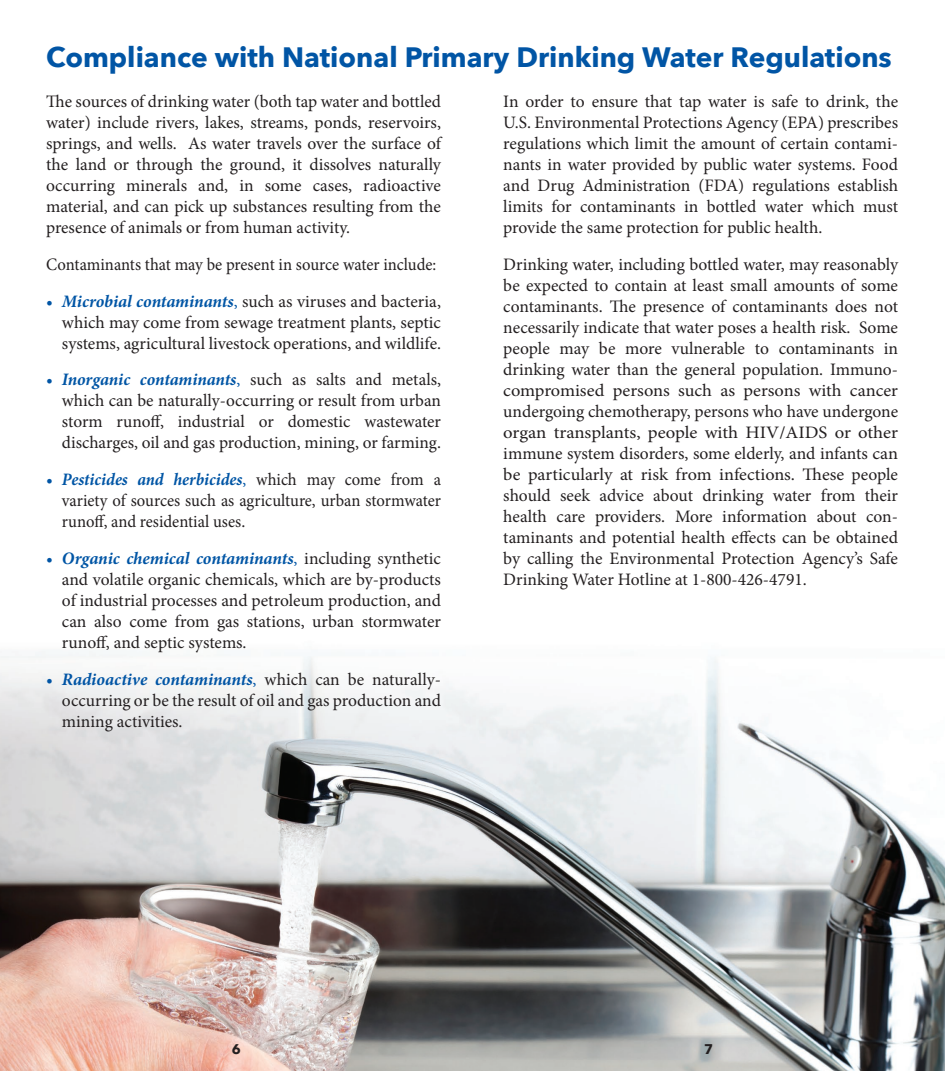
<style>
.page{position:relative;width:945px;height:1071px;background:#fff}
.page>*{position:absolute;margin:0;border:0;box-sizing:border-box;transform-origin:0 0}
.t1{font:700 28px "Avenir Next";color:#0155a5}
.t2{font:17.5px/21px "Minion Pro";color:#231f20;text-align:justify}
.t3{font:17.5px/21px "Minion Pro";color:#231f20;text-align:justify;scale:.95 1}
.t4{font:700 14px "Avenir Next";color:#231f20}
.s1{color:#0155a5}
.s2{font-weight:700;font-style:italic;color:#0155a5}
</style>
<div class="page">
<img style="left:0;top:651px;width:945px;height:420px">
<h1 class="t1" style="left:46px;top:33px;width:847px">Compliance with National Primary Drinking Water Regulations</h1>
<p class="t2" style="left:46px;top:91px;width:396px">The sources of drinking water (both tap water and bottled water) include rivers, lakes, streams, ponds, reservoirs, springs, and wells. As water travels over the surface of the land or through the ground, it dissolves naturally occurring minerals and, in some cases, radioactive material, and can pick up substances resulting from the presence of animals or from human activity.</p>
<p class="t3" style="left:46px;top:254px;width:412px">Contaminants that may be present in source water include:</p>
<p class="t2" style="left:62px;top:291px;width:381px;text-indent:-16px"><span class="s1">•</span> <span class="s2">Microbial contaminants</span><span class="s1">,</span> such as viruses and bacteria, which may come from sewage treatment plants, septic systems, agricultural livestock operations, and wildlife.</p>
<p class="t2" style="left:62px;top:369px;width:381px;text-indent:-16px"><span class="s1">•</span> <span class="s2">Inorganic contaminants</span><span class="s1">,</span> such as salts and metals, which can be naturally-occurring or result from urban storm runoff, industrial or domestic wastewater discharges, oil and gas production, mining, or farming.</p>
<p class="t3" style="left:62px;top:469px;width:400px;text-indent:-16px"><span class="s1">•</span> <span class="s2">Pesticides and herbicides</span><span class="s1">,</span> which may come from a variety of sources such as agriculture, urban stormwater runoff, and residential uses.</p>
<p class="t2" style="left:62px;top:548px;width:381px;text-indent:-16px"><span class="s1">•</span> <span class="s2">Organic chemical contaminants</span><span class="s1">,</span> including synthetic and volatile organic chemicals, which are by-products of industrial processes and petroleum production, and can also come from gas stations, urban stormwater runoff, and septic systems.</p>
<p class="t2" style="left:62px;top:669px;width:381px;text-indent:-16px"><span class="s1">•</span> <span class="s2">Radioactive contaminants</span><span class="s1">,</span> which can be naturally&shy;occurring or be the result of oil and gas production and mining activities.</p>
<p class="t2" style="left:503px;top:91px;width:396px">In order to ensure that tap water is safe to drink, the U.S. Environmental Protections Agency (EPA) prescribes regulations which limit the amount of certain contami&shy;nants in water provided by public water systems. Food and Drug Administration (FDA) regulations establish limits for contaminants in bottled water which must provide the same protection for public health.</p>
<p class="t2" style="left:503px;top:254px;width:396px">Drinking water, including bottled water, may reasonably be expected to contain at least small amounts of some contaminants. The presence of contaminants does not necessarily indicate that water poses a health risk. Some people may be more vulnerable to contaminants in drinking water than the general population. Immuno&shy;compromised persons such as persons with cancer undergoing chemotherapy, persons who have undergone organ transplants, people with HIV/AIDS or other immune system disorders, some elderly, and infants can be particularly at risk from infections. These people should seek advice about drinking water from their health care providers. More information about con&shy;taminants and potential health effects can be obtained by calling the Environmental Protection Agency’s Safe Drinking Water Hotline at 1-800-426-4791.</p>
<p class="t4" style="left:232px;top:1037px;width:11px">6</p>
<p class="t4" style="left:704px;top:1037px;width:11px">7</p>
</div>
